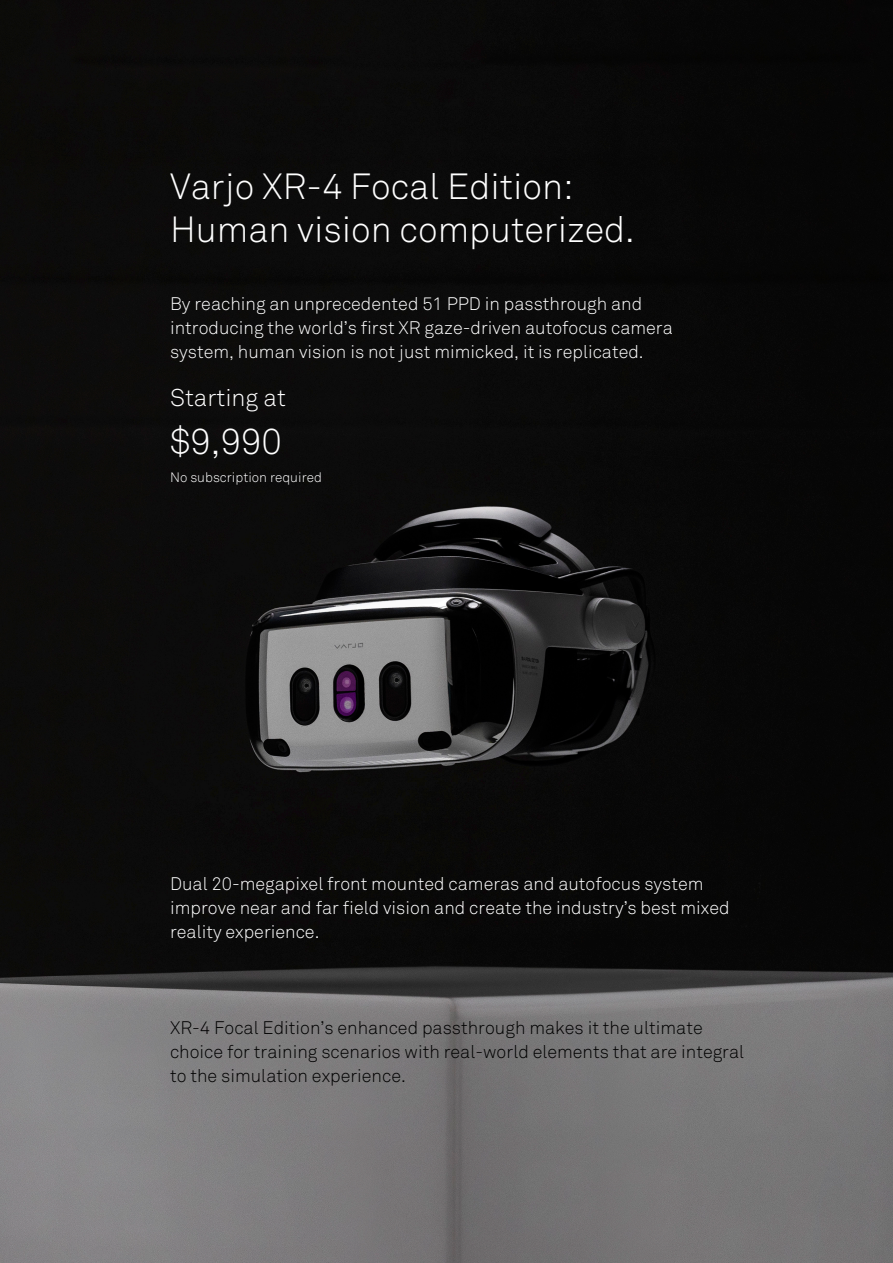
<style>
.page{position:relative;width:893px;height:1263px;background:#fff}
.page>*{position:absolute;margin:0;border:0;box-sizing:border-box;transform-origin:0 0}
.t1{font:300 36px/43.2px "Akkurat";color:#fff}
.t2{font:300 24px "Akkurat";color:#fff}
.t3{font:300 18px/24px "Akkurat";color:#fff}
.t4{font:300 18px/24px "Akkurat";color:#000}
.t5{font:300 13.5px "Akkurat";color:#fff}
</style>
<div class="page">
<img style="left:0;top:0;width:893px;height:1263px">
<p class="t1" style="left:170px;top:166px;width:466px">Varjo XR-4 Focal Edition:<br>Human vision computerized.</p>
<p class="t3" style="left:170px;top:292px;width:504px">By reaching an unprecedented 51 PPD in passthrough and introducing the world’s first XR gaze-driven autofocus camera system, human vision is not just mimicked, it is replicated.</p>
<p class="t2" style="left:170px;top:383px;width:117px">Starting at</p>
<p class="t1" style="left:170px;top:420px;width:113px">$9,990</p>
<p class="t5" style="left:170px;top:469px;width:153px">No subscription required</p>
<p class="t3" style="left:170px;top:872px;width:561px">Dual 20-megapixel front mounted cameras and autofocus system improve near and far field vision and create the industry’s best mixed reality experience.</p>
<p class="t4" style="left:170px;top:1016px;width:576px">XR-4 Focal Edition’s enhanced passthrough makes it the ultimate choice for training scenarios with real-world elements that are integral to the simulation experience.</p>
</div>
